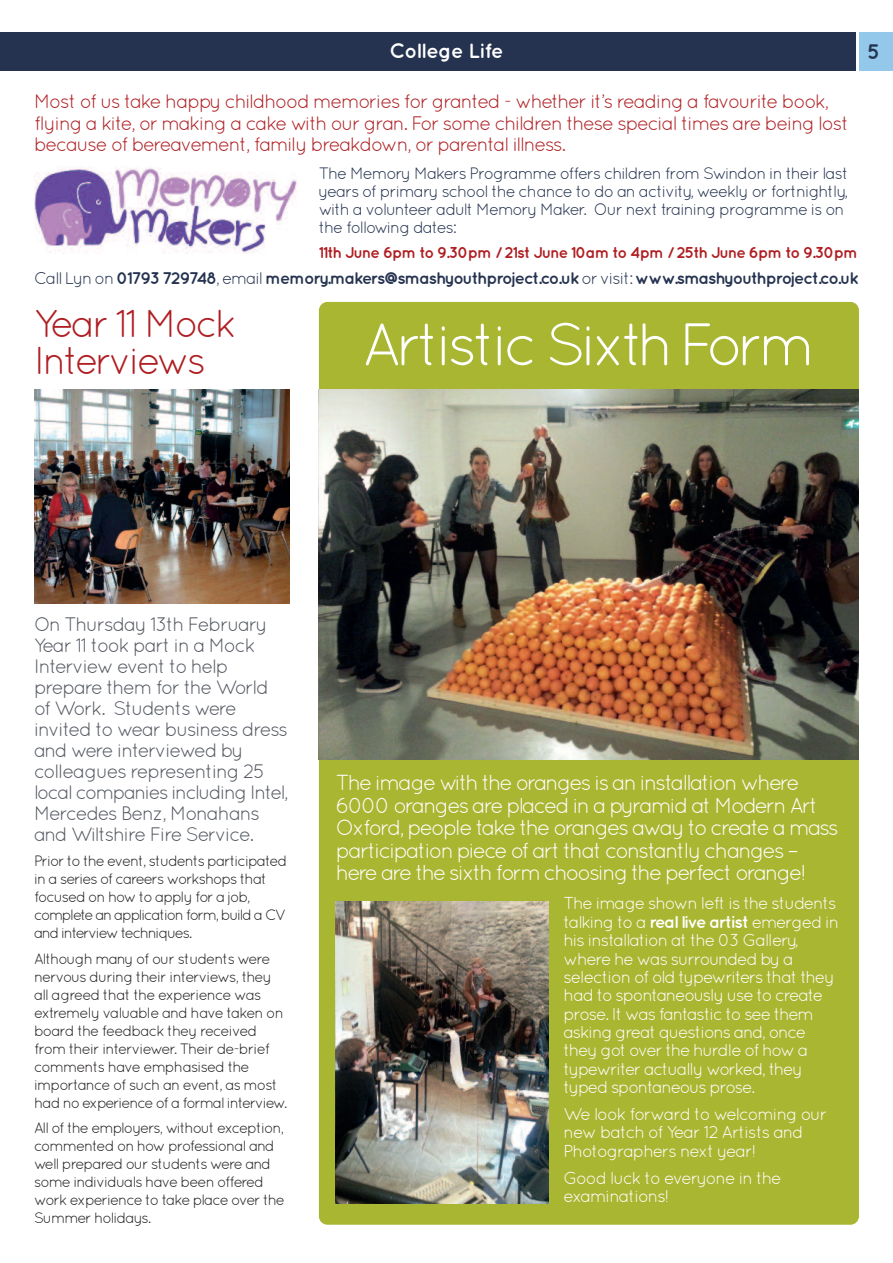
<style>
.page{position:relative;width:893px;height:1263px;background:#fff}
.page>*{position:absolute;margin:0;border:0;box-sizing:border-box;transform-origin:0 0}
.t1{font:60px "Quicksand";letter-spacing:-.085em;color:#fff}
.t2{font:39px/37.5px "Quicksand";letter-spacing:-.075em;color:#af1e22}
.t3{font:21.75px/22.5px "Quicksand";letter-spacing:-.085em;color:#fff}
.t4{font:700 21px "Quicksand";color:#253350}
.t5{font:700 20.7px "Quicksand";letter-spacing:-.03em;color:#fff}
.t6{font:19.5px/21px "Quicksand";letter-spacing:-.065em;color:#535860}
.t7{font:19.5px/21.8px "Quicksand";letter-spacing:-.065em;color:#af1e22}
.t8{font:17.25px/18.3px "Quicksand";letter-spacing:-.075em;color:#fff}
.t9{font:700 16.8px "Quicksand";letter-spacing:-.065em;color:#253350}
.t10{font:16.5px/18px "Quicksand";letter-spacing:-.065em;color:#253350}
.t11{font:700 15.75px "Quicksand";letter-spacing:-.06em;color:#af1e22}
.t12{font:15px/18px "Quicksand";letter-spacing:-.075em;color:#231f20}
.s1{font-weight:400}
.s2{font-weight:700}
</style>
<div class="page">
<div style="left:0;top:32px;width:856px;height:38px;background:#253350"></div>
<div style="left:859px;top:32px;width:34px;height:38px;background:#93c8eb"></div>
<img style="left:34px;top:389px;width:255px;height:214px">
<img style="left:34px;top:168px;width:263px;height:86px">
<div style="left:319px;top:302px;width:540px;height:923px;background:#a9b632;border-radius:9px"></div>
<img style="left:319px;top:389px;width:540px;height:370px">
<img style="left:336px;top:901px;width:213px;height:302px">
<h3 class="t5" style="left:389px;top:43px;width:115px">College Life</h3>
<h3 class="t4" style="left:867px;top:44px;width:14px">5</h3>
<p class="t7" style="left:34px;top:92px;width:817px">Most of us take happy childhood memories for granted - whether it’s reading a favourite book, flying a kite, or making a cake with our gran. For some children these special times are being lost because of bereavement, family breakdown, or parental illness.</p>
<p class="t10" style="left:319px;top:166px;width:531px">The Memory Makers Programme offers children from Swindon in their last years of primary school the chance to do an activity, weekly or fortnightly, with a volunteer adult Memory Maker. Our next training programme is on the following dates:</p>
<p class="t11" style="left:319px;top:247px;width:541px">11th June 6pm to 9.30pm / 21st June 10am to 4pm / 25th June 6pm to 9.30pm</p>
<p class="t9" style="left:34px;top:272px;width:826px"><span class="s1">Call Lyn on</span> 01793 729748<span class="s1">, email</span> memory.makers@smashyouthproject.co.uk <span class="s1">or visit:</span> www.smashyouthproject.co.uk</p>
<h2 class="t2" style="left:34px;top:308px;width:205px">Year 11 Mock<br>Interviews</h2>
<h1 class="t1" style="left:362px;top:323px;width:455px">Artistic Sixth Form</h1>
<p class="t6" style="left:34px;top:615px;width:256px">On Thursday 13th February<br>Year 11 took part in a Mock<br>Interview event to help prepare them for the World of Work. Students were invited to wear business dress and were interviewed by colleagues representing 25 local companies including Intel,<br>Mercedes Benz, Monahans and Wiltshire Fire Service.</p>
<p class="t12" style="left:34px;top:853px;width:255px">Prior to the event, students participated in a series of careers workshops that focused on how to apply for a job, complete an application form, build a CV and interview techniques.</p>
<p class="t12" style="left:34px;top:951px;width:255px">Although many of our students were nervous during their interviews, they all agreed that the experience was extremely valuable and have taken on board the feedback they received from their interviewer. Their de-brief comments have emphasised the importance of such an event, as most had no experience of a formal interview.</p>
<p class="t12" style="left:34px;top:1120px;width:253px">All of the employers, without exception, commented on how professional and well prepared our students were and some individuals have been offered work experience to take place over the Summer holidays.</p>
<p class="t3" style="left:336px;top:774px;width:504px">The image with the oranges is an installation where 6000 oranges are placed in a pyramid at Modern Art Oxford, people take the oranges away to create a mass participation piece of art that constantly changes – here are the sixth form choosing the perfect orange!</p>
<p class="t8" style="left:564px;top:896px;width:277px">The image shown left is the students talking to a <span class="s2">real live artist</span> emerged in his installation at the 03 Gallery, where he was surrounded by a selection of old typewriters that they had to spontaneously use to create prose. It was fantastic to see them asking great questions and, once they got over the hurdle of how a typewriter actually worked, they typed spontaneous prose.</p>
<p class="t8" style="left:564px;top:1106px;width:265px">We look forward to welcoming our new batch of Year 12 Artists and<br>Photographers next year!</p>
<p class="t8" style="left:564px;top:1170px;width:220px">Good luck to everyone in the examinations!</p>
</div>
